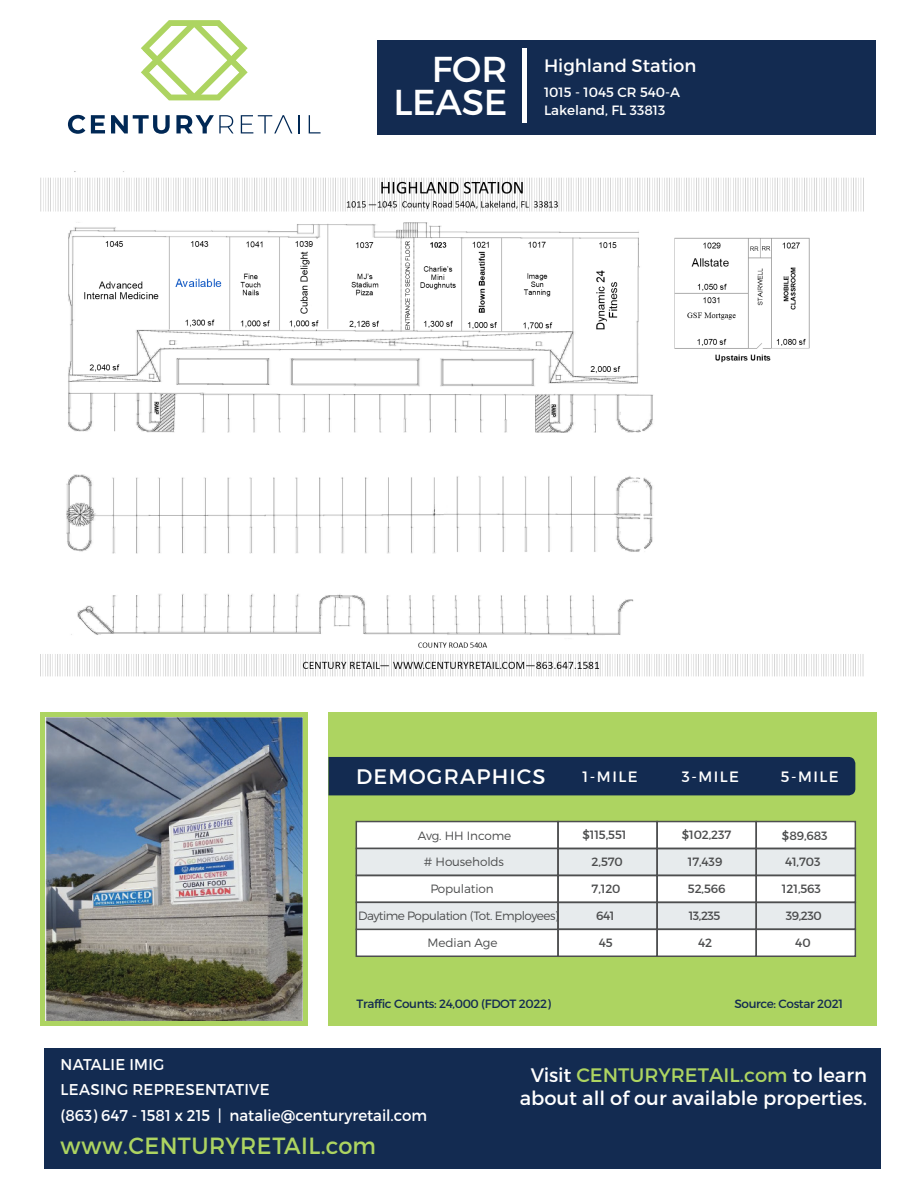
<style>
.page{position:relative;width:918px;height:1188px;background:#fff}
.page>*{position:absolute;margin:0;border:0;box-sizing:border-box;transform-origin:0 0}
.t1{font:36px/33px "Montserrat";letter-spacing:-.01em;color:#fff;text-align:right}
.t2{font:23.4px "Montserrat";letter-spacing:.02em;color:#add461;scale:.96 1}
.t3{font:21px "Montserrat";letter-spacing:.05em;color:#fff}
.t4{font:19.5px/23.4px "Montserrat";color:#fff;text-align:center}
.t5{font:18px "Montserrat";color:#fff}
.t6{font:15.6px/25.7px "Montserrat";color:#fff;scale:.96 1}
.t7{font:15px "Montserrat";letter-spacing:.1em;color:#fff}
.t8{font:13.5px/18px "Montserrat";color:#fff}
.t9{font:12px "Montserrat";letter-spacing:-.01em;color:#4b4c4d}
.t10{font:12px "Montserrat";letter-spacing:-.03em;color:#132b51}
.t11{font:300 12px "Montserrat";letter-spacing:-.015em;color:#4b4c4d}
.t12{font:300 12px "Montserrat";letter-spacing:-.04em;color:#4b4c4d}
.s1{color:#add461}
</style>
<div class="page">
<div style="left:378px;top:40px;width:498px;height:95px;background:#132b51"></div>
<hr style="left:523px;top:48px;width:2px;height:75px;background:#fff">
<svg style="left:68px;top:115px;width:17px;height:19px"></svg>
<svg style="left:91px;top:115px;width:14px;height:18px"></svg>
<svg style="left:111px;top:115px;width:59px;height:19px"></svg>
<svg style="left:176px;top:115px;width:58px;height:18px"></svg>
<svg style="left:241px;top:115px;width:51px;height:18px"></svg>
<svg style="left:298px;top:115px;width:2px;height:18px"></svg>
<svg style="left:309px;top:115px;width:12px;height:18px"></svg>
<svg style="left:141px;top:20px;width:107px;height:80px"></svg>
<div style="left:41px;top:713px;width:267px;height:313px;background:#add461"></div>
<hr style="left:524px;top:48px;width:2px;height:75px;background:#fff">
<div style="left:328px;top:713px;width:550px;height:313px;background:#add461"></div>
<div style="left:356px;top:822px;width:499px;height:26px;background:#fff"></div>
<img style="left:45px;top:718px;width:258px;height:302px">
<div style="left:357px;top:929px;width:498px;height:27px;background:#fff"></div>
<div style="left:356px;top:821px;width:203px;height:28px;border:2px solid #4d4e4f"></div>
<div style="left:357px;top:875px;width:498px;height:27px;background:#fff"></div>
<div style="left:356px;top:929px;width:203px;height:28px;border:2px solid #4d4e4f"></div>
<div style="left:357px;top:849px;width:498px;height:26px;background:#e7ebed"></div>
<div style="left:356px;top:902px;width:499px;height:27px;background:#e7ebed"></div>
<div style="left:356px;top:848px;width:203px;height:28px;border:2px solid #4d4e4f"></div>
<div style="left:356px;top:902px;width:203px;height:28px;border:2px solid #4d4e4f"></div>
<div style="left:557px;top:821px;width:101px;height:28px;border:2px solid #4d4e4f"></div>
<div style="left:557px;top:929px;width:101px;height:28px;border:2px solid #4d4e4f"></div>
<div style="left:557px;top:848px;width:101px;height:28px;border:2px solid #4d4e4f"></div>
<div style="left:557px;top:902px;width:101px;height:28px;border:2px solid #4d4e4f"></div>
<div style="left:656px;top:821px;width:101px;height:28px;border:2px solid #4d4e4f"></div>
<div style="left:656px;top:929px;width:101px;height:28px;border:2px solid #4d4e4f"></div>
<div style="left:656px;top:875px;width:101px;height:28px;border:2px solid #4d4e4f"></div>
<div style="left:656px;top:848px;width:101px;height:28px;border:2px solid #4d4e4f"></div>
<div style="left:656px;top:902px;width:101px;height:28px;border:2px solid #4d4e4f"></div>
<div style="left:756px;top:821px;width:100px;height:28px;border:2px solid #4d4e4f"></div>
<div style="left:756px;top:929px;width:100px;height:28px;border:2px solid #4d4e4f"></div>
<div style="left:756px;top:848px;width:100px;height:28px;border:2px solid #4d4e4f"></div>
<div style="left:756px;top:902px;width:100px;height:28px;border:2px solid #4d4e4f"></div>
<div style="left:328px;top:757px;width:527px;height:38px;background:#132b51"></div>
<div style="left:44px;top:1048px;width:836px;height:121px;background:#132b51"></div>
<img style="left:42px;top:171px;width:822px;height:506px">
<h1 class="t1" style="left:393px;top:53px;width:116px">FOR<br>LEASE</h1>
<h3 class="t5" style="left:544px;top:55px;width:154px">Highland Station</h3>
<p class="t8" style="left:544px;top:83px;width:138px">1015 - 1045 CR 540-A<br>Lakeland, FL 33813</p>
<h3 class="t3" style="left:356px;top:764px;width:191px">DEMOGRAPHICS</h3>
<p class="t7" style="left:583px;top:767px;width:57px">1-MILE</p>
<p class="t7" style="left:682px;top:767px;width:59px">3-MILE</p>
<p class="t7" style="left:781px;top:767px;width:59px">5-MILE</p>
<p class="t11" style="left:418px;top:828px;width:95px">Avg. HH Income</p>
<p class="t9" style="left:583px;top:828px;width:45px">$115,551</p>
<p class="t9" style="left:682px;top:828px;width:51px">$102,237</p>
<p class="t9" style="left:782px;top:828px;width:47px">$89,683</p>
<p class="t11" style="left:424px;top:855px;width:82px"># Households</p>
<p class="t9" style="left:592px;top:855px;width:33px">2,570</p>
<p class="t9" style="left:688px;top:855px;width:36px">17,439</p>
<p class="t9" style="left:785px;top:855px;width:37px">41,703</p>
<p class="t11" style="left:430px;top:882px;width:65px">Population</p>
<p class="t9" style="left:592px;top:882px;width:30px">7,120</p>
<p class="t9" style="left:688px;top:882px;width:39px">52,566</p>
<p class="t9" style="left:782px;top:882px;width:41px">121,563</p>
<p class="t12" style="left:358px;top:909px;width:202px">Daytime Population (Tot. Employees)</p>
<p class="t9" style="left:689px;top:909px;width:33px">13,235</p>
<p class="t9" style="left:596px;top:909px;width:20px">641</p>
<p class="t9" style="left:786px;top:909px;width:37px">39,230</p>
<p class="t11" style="left:428px;top:936px;width:71px">Median Age</p>
<p class="t9" style="left:599px;top:936px;width:16px">45</p>
<p class="t9" style="left:698px;top:935px;width:16px">42</p>
<p class="t9" style="left:795px;top:936px;width:17px">40</p>
<p class="t10" style="left:356px;top:996px;width:196px">Traffic Counts: 24,000 (FDOT 2022)</p>
<p class="t10" style="left:734px;top:996px;width:110px">Source: Costar 2021</p>
<h3 class="t6" style="left:61px;top:1052px;width:383px">NATALIE IMIG<br>LEASING REPRESENTATIVE<br>(863) 647 - 1581 x 215 | natalie@centuryretail.com</h3>
<h2 class="t2" style="left:61px;top:1131px;width:330px">www.CENTURYRETAIL.com</h2>
<h3 class="t4" style="left:520px;top:1063px;width:349px">Visit <span class="s1">CENTURYRETAIL.com</span> to learn about all of our available properties.</h3>
</div>
